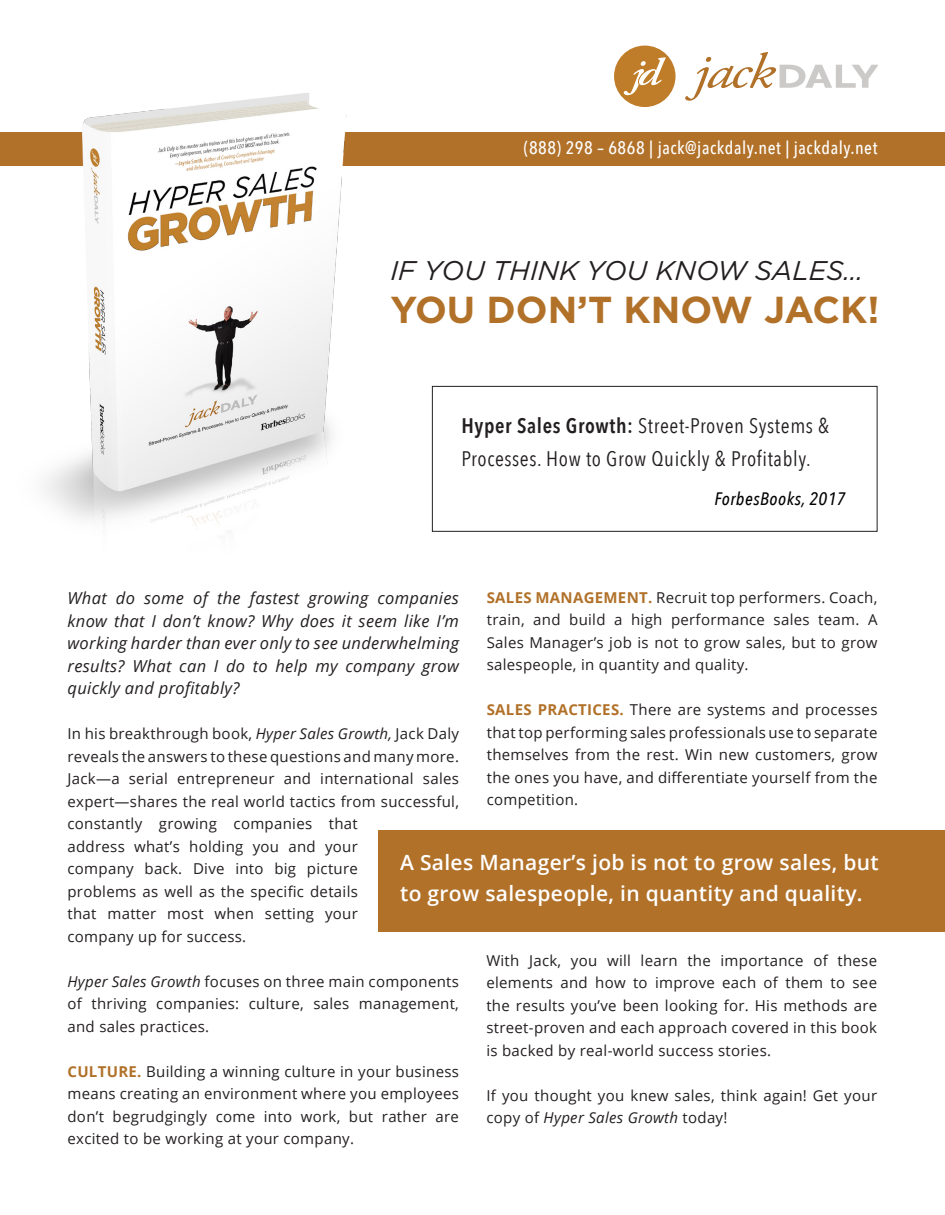
<style>
.page{position:relative;width:945px;height:1215px;background:#fff}
.page>*{position:absolute;margin:0;border:0;box-sizing:border-box;transform-origin:0 0}
.t1{font:700 37.5px "Gotham";color:#b17129}
.t2{font:italic 27px "Gotham";color:#231f20}
.t3{font:600 21px/31.3px "Open Sans";letter-spacing:.015em;color:#fff}
.t4{font:21px/33px "Avenir Next Condensed";letter-spacing:.03em;color:#231f20}
.t5{font:500 18px "Avenir Next Condensed";letter-spacing:.03em;color:#fff}
.t6{font:italic 500 18px "Avenir Next Condensed";letter-spacing:.03em;color:#000}
.t7{font:italic 16.5px/22.5px "Open Sans";letter-spacing:.02em;color:#231f20;text-align:justify}
.t8{font:15px/22.5px "Open Sans";letter-spacing:.02em;color:#231f20;text-align:justify}
.s1{font-weight:600}
.s2{font-weight:700;color:#b17129}
.s3{font-style:italic}
</style>
<div class="page">
<div style="left:0;top:132px;width:945px;height:34px;background:#b17129"></div>
<svg style="left:685px;top:52px;width:193px;height:49px"></svg>
<div style="left:614px;top:46px;width:62px;height:61px;background:#c07d29;border-radius:50%"></div>
<svg style="left:624px;top:57px;width:42px;height:38px"></svg>
<img style="left:44px;top:93px;width:303px;height:436px">
<div style="left:432px;top:386px;width:446px;height:146px;border:1px solid #231f20"></div>
<div style="left:378px;top:830px;width:567px;height:102px;background:#b17129"></div>
<p class="t5" style="left:524px;top:137px;width:355px">(888) 298 – 6868 | jack@jackdaly.net | jackdaly.net</p>
<p class="t2" style="left:390px;top:255px;width:475px">IF YOU THINK YOU KNOW SALES…</p>
<p class="t1" style="left:390px;top:288px;width:491px">YOU DON’T KNOW JACK!</p>
<p class="t4" style="left:461px;top:408px;width:369px"><span class="s1">Hyper Sales Growth:</span> Street-Proven Systems &amp;<br>Processes. How to Grow Quickly &amp; Profitably.</p>
<p class="t6" style="left:714px;top:488px;width:132px">ForbesBooks, 2017</p>
<p class="t8" style="left:487px;top:586px;width:392px"><span class="s2">SALES MANAGEMENT.</span> Recruit top performers. Coach, train, and build a high performance sales team. A Sales Manager’s job is not to grow sales, but to grow salespeople, in quantity and quality.</p>
<p class="t8" style="left:487px;top:698px;width:392px"><span class="s2">SALES PRACTICES.</span> There are systems and processes that top performing sales professionals use to separate themselves from the rest. Win new customers, grow the ones you have, and differentiate yourself from the competition.</p>
<p class="t7" style="left:68px;top:586px;width:393px">What do some of the fastest growing companies know that I don’t know? Why does it seem like I’m working harder than ever only to see underwhelming results? What can I do to help my company grow quickly and profitably?</p>
<p class="t8" style="left:68px;top:722px;width:393px;text-align:left">In his breakthrough book, <span class="s3">Hyper Sales Growth,</span> Jack Daly reveals the answers to these questions and many more.<br>Jack—a serial entrepreneur and international sales expert—shares the real world tactics from successful, constantly growing companies that<br>address what’s holding you and your<br>company back. Dive into big picture<br>problems as well as the specific details<br>that matter most when setting your<br>company up for success.</p>
<p class="t8" style="left:68px;top:969px;width:393px"><span class="s3">Hyper Sales Growth</span> focuses on three main components of thriving companies: culture, sales management, and sales practices.</p>
<p class="t8" style="left:68px;top:1059px;width:393px"><span class="s2">CULTURE.</span> Building a winning culture in your business means creating an environment where you employees don’t begrudgingly come into work, but rather are excited to be working at your company.</p>
<p class="t3" style="left:400px;top:846px;width:480px">A Sales Manager’s job is not to grow sales, but to grow salespeople, in quantity and quality.</p>
<p class="t8" style="left:486px;top:949px;width:392px">With Jack, you will learn the importance of these elements and how to improve each of them to see the results you’ve been looking for. His methods are street-proven and each approach covered in this book is backed by real-world success stories.</p>
<p class="t8" style="left:486px;top:1084px;width:392px">If you thought you knew sales, think again! Get your copy of <span class="s3">Hyper Sales Growth</span> today!</p>
</div>
